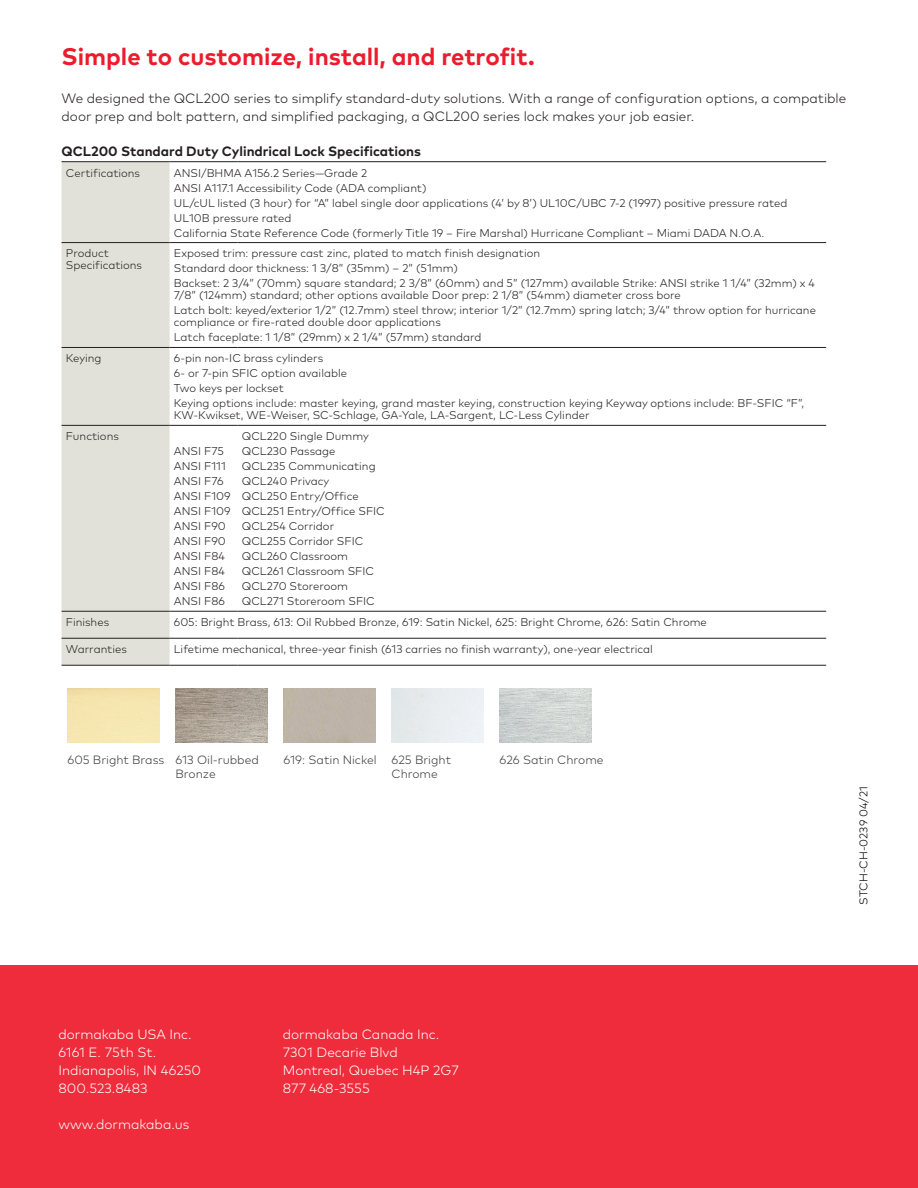
<style>
.page{position:relative;width:918px;height:1188px;background:#fff}
.page>*{position:absolute;margin:0;border:0;box-sizing:border-box;transform-origin:0 0}
.Page_Header{font:700 24px "Mark Pro";color:#eb1c2b}
.Page_Subhead{font:300 13.5px/18px "Mark Pro";color:#231f20}
.Body_Text_9pt_12pt{font:300 13.5px "Mark Pro";color:#fff}
.Title_Table{font:700 13.5px "Mark Pro";color:#231f20}
.Descriptor_bold_ligh{font:300 13.5px "Mark Pro";color:#fff}
.Disclaimer{font:300 12px/14.4px "Mark Pro";color:#3e3e3f}
.Table_Body_Text{font:300 11.25px/12px "Mark Pro";color:#231f20}
.Descriptor_7_5pt_9_5{font:300 11.25px "Mark Pro";color:#040503}
</style>
<div class="page">
<div style="left:62px;top:162px;width:108px;height:503px;background:#e2e1d9"></div>
<hr style="left:62px;top:242px;width:108px;height:1px;background:#231f20">
<hr style="left:62px;top:347px;width:108px;height:1px;background:#231f20">
<hr style="left:62px;top:425px;width:108px;height:1px;background:#231f20">
<hr style="left:62px;top:611px;width:108px;height:1px;background:#231f20">
<hr style="left:62px;top:638px;width:108px;height:1px;background:#231f20">
<hr style="left:62px;top:665px;width:108px;height:1px;background:#231f20">
<hr style="left:170px;top:242px;width:68px;height:1px;background:#231f20">
<hr style="left:238px;top:242px;width:588px;height:1px;background:#231f20">
<hr style="left:170px;top:347px;width:68px;height:1px;background:#231f20">
<hr style="left:238px;top:347px;width:588px;height:1px;background:#231f20">
<hr style="left:170px;top:425px;width:68px;height:1px;background:#231f20">
<hr style="left:238px;top:425px;width:588px;height:1px;background:#231f20">
<hr style="left:170px;top:611px;width:68px;height:1px;background:#231f20">
<hr style="left:238px;top:611px;width:588px;height:1px;background:#231f20">
<hr style="left:170px;top:638px;width:68px;height:1px;background:#231f20">
<hr style="left:238px;top:638px;width:588px;height:1px;background:#231f20">
<hr style="left:170px;top:665px;width:68px;height:1px;background:#231f20">
<hr style="left:238px;top:665px;width:588px;height:1px;background:#231f20">
<hr style="left:62px;top:161px;width:108px;height:1px;background:#231f20">
<hr style="left:170px;top:161px;width:68px;height:1px;background:#231f20">
<hr style="left:238px;top:161px;width:588px;height:1px;background:#231f20">
<img style="left:176px;top:688px;width:91px;height:54px">
<img style="left:500px;top:688px;width:91px;height:54px">
<div style="left:0;top:966px;width:918px;height:222px;background:#ee2c3b"></div>
<p class="Page_Header" style="left:62px;top:38px;width:475px">Simple to customize, install, and retrofit.</p>
<p class="Page_Subhead" style="left:62px;top:89px;width:786px">We designed the QCL200 series to simplify standard-duty solutions. With a range of configuration options, a compatible door prep and bolt pattern, and simplified packaging, a QCL200 series lock makes your job easier.</p>
<p class="Title_Table" style="left:62px;top:141px;width:361px">QCL200 Standard Duty Cylindrical Lock Specifications</p>
<p class="Table_Body_Text" style="left:66px;top:166px;width:76px">Certifications</p>
<p class="Table_Body_Text" style="left:174px;top:166px;width:195px">ANSI/BHMA A156.2 Series—Grade 2</p>
<p class="Table_Body_Text" style="left:174px;top:181px;width:254px">ANSI A117.1 Accessibility Code (ADA compliant)</p>
<p class="Table_Body_Text" style="left:174px;top:196px;width:615px">UL/cUL listed (3 hour) for “A” label single door applications (4’ by 8’) UL10C/UBC 7-2 (1997) positive pressure rated</p>
<p class="Table_Body_Text" style="left:174px;top:211px;width:119px">UL10B pressure rated</p>
<p class="Table_Body_Text" style="left:174px;top:226px;width:592px">California State Reference Code (formerly Title 19 – Fire Marshal) Hurricane Compliant – Miami DADA N.O.A.</p>
<p class="Table_Body_Text" style="left:66px;top:247px;width:78px">Product<br>Specifications</p>
<p class="Table_Body_Text" style="left:174px;top:247px;width:368px">Exposed trim: pressure cast zinc, plated to match finish designation</p>
<p class="Table_Body_Text" style="left:174px;top:262px;width:286px">Standard door thickness: 1 3/8” (35mm) – 2” (51mm)</p>
<p class="Table_Body_Text" style="left:174px;top:277px;width:643px">Backset: 2 3/4” (70mm) square standard; 2 3/8” (60mm) and 5” (127mm) available Strike: ANSI strike 1 1/4” (32mm) x 4<br>7/8” (124mm) standard; other options available Door prep: 2 1/8” (54mm) diameter cross bore</p>
<p class="Table_Body_Text" style="left:174px;top:304px;width:644px">Latch bolt: keyed/exterior 1/2” (12.7mm) steel throw; interior 1/2” (12.7mm) spring latch; 3/4” throw option for hurricane compliance or fire-rated double door applications</p>
<p class="Table_Body_Text" style="left:174px;top:331px;width:309px">Latch faceplate: 1 1/8” (29mm) x 2 1/4” (57mm) standard</p>
<p class="Table_Body_Text" style="left:66px;top:352px;width:37px">Keying</p>
<p class="Table_Body_Text" style="left:174px;top:352px;width:151px">6-pin non-IC brass cylinders</p>
<p class="Table_Body_Text" style="left:174px;top:367px;width:175px">6- or 7-pin SFIC option available</p>
<p class="Table_Body_Text" style="left:174px;top:382px;width:111px">Two keys per lockset</p>
<p class="Table_Body_Text" style="left:174px;top:397px;width:632px">Keying options include: master keying, grand master keying, construction keying Keyway options include: BF-SFIC “F”,<br>KW-Kwikset, WE-Weiser, SC-Schlage, GA-Yale, LA-Sargent, LC-Less Cylinder</p>
<p class="Table_Body_Text" style="left:66px;top:429px;width:55px">Functions</p>
<p class="Table_Body_Text" style="left:174px;top:444px;width:52px">ANSI F75</p>
<p class="Table_Body_Text" style="left:174px;top:459px;width:53px">ANSI F111</p>
<p class="Table_Body_Text" style="left:174px;top:474px;width:51px">ANSI F76</p>
<p class="Table_Body_Text" style="left:174px;top:489px;width:58px">ANSI F109</p>
<p class="Table_Body_Text" style="left:174px;top:504px;width:58px">ANSI F109</p>
<p class="Table_Body_Text" style="left:174px;top:519px;width:53px">ANSI F90</p>
<p class="Table_Body_Text" style="left:174px;top:534px;width:53px">ANSI F90</p>
<p class="Table_Body_Text" style="left:174px;top:549px;width:53px">ANSI F84</p>
<p class="Table_Body_Text" style="left:174px;top:564px;width:53px">ANSI F84</p>
<p class="Table_Body_Text" style="left:174px;top:579px;width:53px">ANSI F86</p>
<p class="Table_Body_Text" style="left:174px;top:594px;width:53px">ANSI F86</p>
<p class="Table_Body_Text" style="left:242px;top:429px;width:128px">QCL220 Single Dummy</p>
<p class="Table_Body_Text" style="left:242px;top:444px;width:95px">QCL230 Passage</p>
<p class="Table_Body_Text" style="left:242px;top:459px;width:135px">QCL235 Communicating</p>
<p class="Table_Body_Text" style="left:242px;top:474px;width:89px">QCL240 Privacy</p>
<p class="Table_Body_Text" style="left:242px;top:489px;width:118px">QCL250 Entry/Office</p>
<p class="Table_Body_Text" style="left:242px;top:504px;width:144px">QCL251 Entry/Office SFIC</p>
<p class="Table_Body_Text" style="left:242px;top:519px;width:94px">QCL254 Corridor</p>
<p class="Table_Body_Text" style="left:242px;top:534px;width:123px">QCL255 Corridor SFIC</p>
<p class="Table_Body_Text" style="left:242px;top:549px;width:108px">QCL260 Classroom</p>
<p class="Table_Body_Text" style="left:242px;top:564px;width:134px">QCL261 Classroom SFIC</p>
<p class="Table_Body_Text" style="left:242px;top:579px;width:108px">QCL270 Storeroom</p>
<p class="Table_Body_Text" style="left:242px;top:594px;width:134px">QCL271 Storeroom SFIC</p>
<p class="Table_Body_Text" style="left:66px;top:615px;width:45px">Finishes</p>
<p class="Table_Body_Text" style="left:174px;top:615px;width:535px">605: Bright Brass, 613: Oil Rubbed Bronze, 619: Satin Nickel, 625: Bright Chrome, 626: Satin Chrome</p>
<p class="Table_Body_Text" style="left:66px;top:642px;width:62px">Warranties</p>
<p class="Table_Body_Text" style="left:174px;top:642px;width:481px">Lifetime mechanical, three-year finish (613 carries no finish warranty), one-year electrical</p>
<p class="Disclaimer" style="left:68px;top:752px;width:98px">605 Bright Brass</p>
<p class="Disclaimer" style="left:176px;top:752px;width:85px">613 Oil-rubbed<br>Bronze</p>
<p class="Disclaimer" style="left:284px;top:752px;width:95px">619: Satin Nickel</p>
<p class="Disclaimer" style="left:392px;top:752px;width:61px">625 Bright<br>Chrome</p>
<p class="Disclaimer" style="left:500px;top:752px;width:106px">626 Satin Chrome</p>
<p class="Descriptor_7_5pt_9_5" style="left:855px;top:905px;width:120px;rotate:-90deg">STCH-CH-0239 04/21</p>
<p class="Body_Text_9pt_12pt" style="left:58px;top:1025px;width:135px">dormakaba USA Inc.</p>
<p class="Body_Text_9pt_12pt" style="left:58px;top:1043px;width:100px">6161 E. 75th St.</p>
<p class="Body_Text_9pt_12pt" style="left:58px;top:1061px;width:144px">Indianapolis, IN 46250</p>
<p class="Body_Text_9pt_12pt" style="left:58px;top:1079px;width:91px">800.523.8483</p>
<p class="Descriptor_bold_ligh" style="left:58px;top:1115px;width:132px">www.dormakaba.us</p>
<p class="Body_Text_9pt_12pt" style="left:283px;top:1025px;width:158px">dormakaba Canada Inc.</p>
<p class="Body_Text_9pt_12pt" style="left:283px;top:1043px;width:117px">7301 Decarie Blvd</p>
<p class="Body_Text_9pt_12pt" style="left:283px;top:1061px;width:177px">Montreal, Quebec H4P 2G7</p>
<p class="Body_Text_9pt_12pt" style="left:283px;top:1079px;width:88px">877 468-3555</p>
</div>
